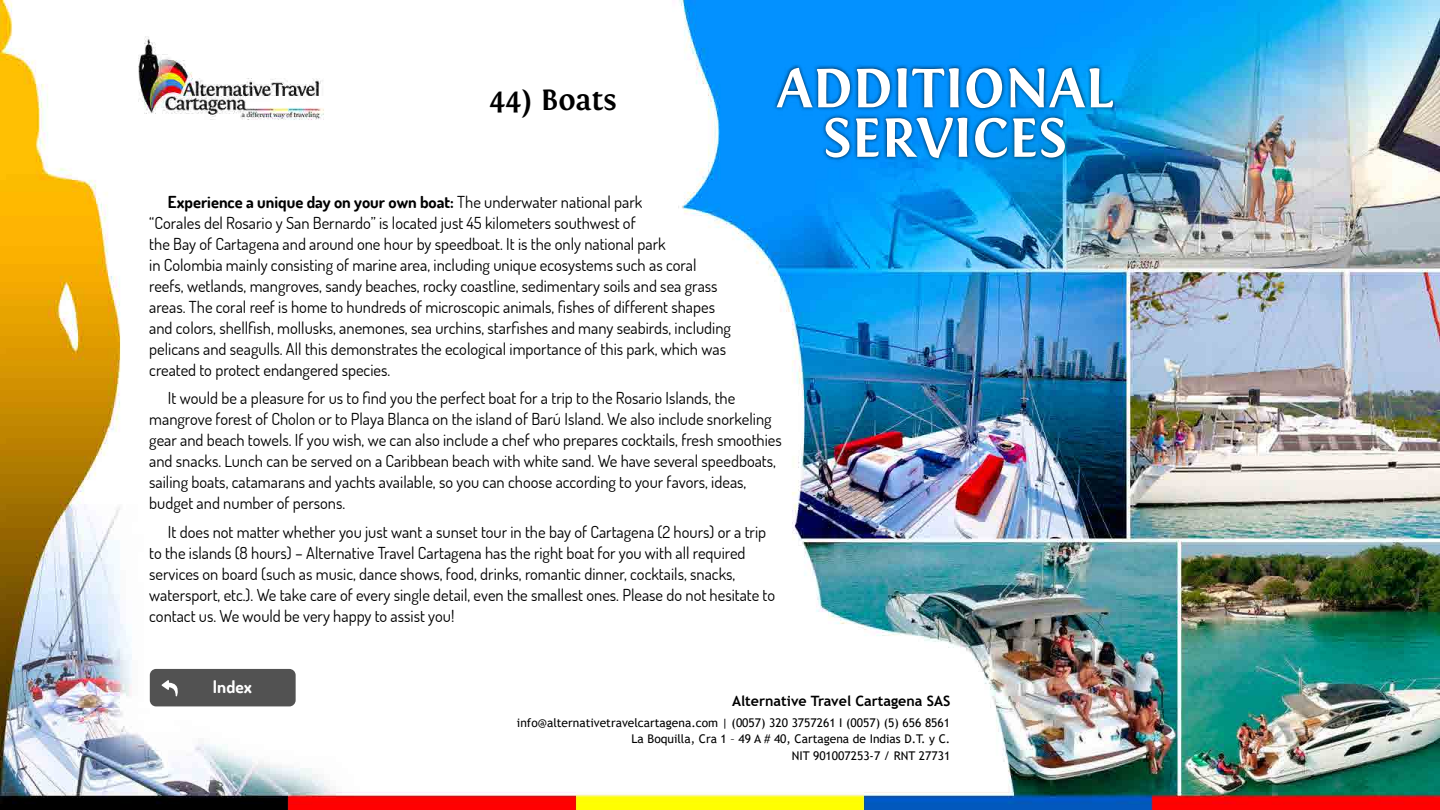
<style>
.page{position:relative;width:1440px;height:810px;background:#fff}
.page>*{position:absolute;margin:0;border:0;box-sizing:border-box;transform-origin:0 0}
.t1{font:700 57.75px/49.5px "Fontin";color:#fff;text-align:center}
.t2{font:700 30.75px "Fontin";color:#000}
.t3{font:700 17.4px "Dosis";color:#fff}
.t4{font:16.5px/21px "Dosis";color:#000}
.t5{font:700 14.25px "Trebuchet MS";color:#000}
.t6{font:12px/16.5px "Trebuchet MS";color:#000;text-align:right}
.s1{font-weight:700}
</style>
<div class="page">
<img style="left:0;top:0;width:1440px;height:810px">
<div style="left:150px;top:669px;width:146px;height:37px;background:#525252;border-radius:6px"></div>
<svg style="left:162px;top:680px;width:16px;height:16px"></svg>
<div style="left:773px;top:64px;width:344px;height:98px;background:#000;opacity:.75"></div>
<h2 class="t2" style="left:489px;top:82px;width:129px">44) Boats</h2>
<h1 class="t1" style="left:777px;top:63px;width:338px">ADDITIONAL<br>SERVICES</h1>
<p class="t4" style="left:149px;top:191px;width:583px;text-indent:19px"><span class="s1">Experience a unique day on your own boat:</span> The underwater national park<br>“Corales del Rosario y San Bernardo” is located just 45 kilometers southwest of<br>the Bay of Cartagena and around one hour by speedboat. It is the only national park<br>in Colombia mainly consisting of marine area, including unique ecosystems such as coral reefs, wetlands, mangroves, sandy beaches, rocky coastline, sedimentary soils and sea grass areas. The coral reef is home to hundreds of microscopic animals, fishes of different shapes and colors, shellfish, mollusks, anemones, sea urchins, starfishes and many seabirds, including pelicans and seagulls. All this demonstrates the ecological importance of this park, which was created to protect endangered species.</p>
<p class="t4" style="left:149px;top:387px;width:634px;text-indent:19px">It would be a pleasure for us to find you the perfect boat for a trip to the Rosario Islands, the mangrove forest of Cholon or to Playa Blanca on the island of Barú Island. We also include snorkeling gear and beach towels. If you wish, we can also include a chef who prepares cocktails, fresh smoothies and snacks. Lunch can be served on a Caribbean beach with white sand. We have several speedboats, sailing boats, catamarans and yachts available, so you can choose according to your favors, ideas, budget and number of persons.</p>
<p class="t4" style="left:149px;top:521px;width:627px;text-indent:19px">It does not matter whether you just want a sunset tour in the bay of Cartagena (2 hours) or a trip to the islands (8 hours) – Alternative Travel Cartagena has the right boat for you with all required services on board (such as music, dance shows, food, drinks, romantic dinner, cocktails, snacks, watersport, etc.). We take care of every single detail, even the smallest ones. Please do not hesitate to contact us. We would be very happy to assist you!</p>
<p class="t3" style="left:213px;top:676px;width:41px">Index</p>
<p class="t5" style="left:732px;top:692px;width:220px">Alternative Travel Cartagena SAS</p>
<p class="t6" style="left:517px;top:714px;width:435px">info@alternativetravelcartagena.com | (0057) 320 3757261 I (0057) (5) 656 8561<br>La Boquilla, Cra 1 – 49 A # 40, Cartagena de Indias D.T. y C.<br>NIT 901007253-7 / RNT 27731</p>
</div>
